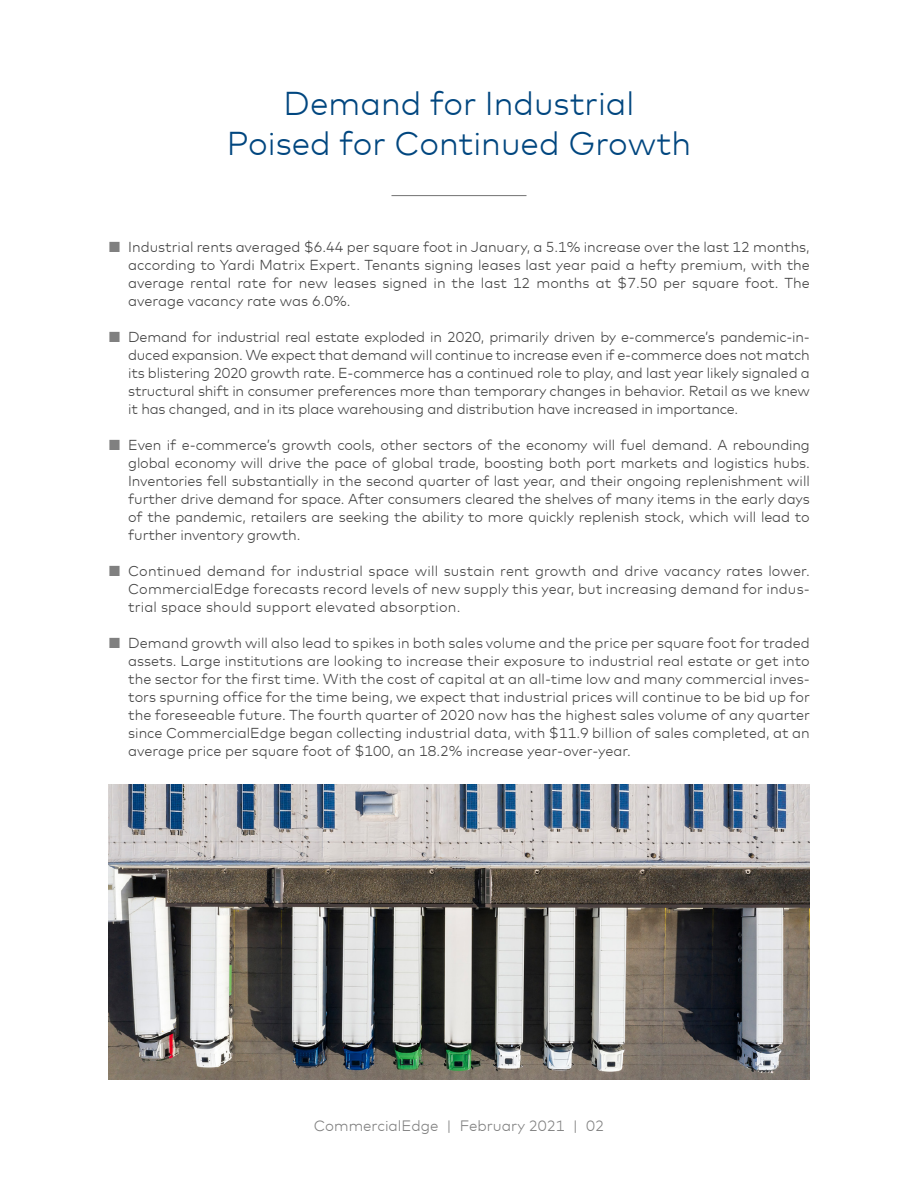
<style>
.page{position:relative;width:918px;height:1188px;background:#fff}
.page>*{position:absolute;margin:0;border:0;box-sizing:border-box;transform-origin:0 0}
.t1{font:300 33px/40.5px "Mark Offc Pro";color:#00467f;text-align:center}
.t2{font:300 15px "Mark Offc Pro";color:#808080}
.t3{font:300 14.4px/18px "Mark Offc Pro";color:#414141;text-align:justify}
.s1{color:#808080}
</style>
<div class="page">
<hr style="left:392px;top:195px;width:134px;height:1px;background:#808080">
<img style="left:108px;top:784px;width:702px;height:296px">
<h1 class="t1" style="left:227px;top:80px;width:466px">Demand for Industrial<br>Poised for Continued Growth</h1>
<p class="t3" style="left:128px;top:237px;width:683px;text-indent:-20px"><span class="s1">■</span> Industrial rents averaged $6.44 per square foot in January, a 5.1% increase over the last 12 months, according to Yardi Matrix Expert. Tenants signing leases last year paid a hefty premium, with the average rental rate for new leases signed in the last 12 months at $7.50 per square foot. The average vacancy rate was 6.0%.</p>
<p class="t3" style="left:128px;top:327px;width:683px;text-indent:-20px"><span class="s1">■</span> Demand for industrial real estate exploded in 2020, primarily driven by e-commerce’s pandemic-in&shy;duced expansion. We expect that demand will continue to increase even if e-commerce does not match its blistering 2020 growth rate. E-commerce has a continued role to play, and last year likely signaled a structural shift in consumer preferences more than temporary changes in behavior. Retail as we knew it has changed, and in its place warehousing and distribution have increased in importance.</p>
<p class="t3" style="left:128px;top:435px;width:683px;text-indent:-20px"><span class="s1">■</span> Even if e-commerce’s growth cools, other sectors of the economy will fuel demand. A rebounding global economy will drive the pace of global trade, boosting both port markets and logistics hubs.<br>Inventories fell substantially in the second quarter of last year, and their ongoing replenishment will further drive demand for space. After consumers cleared the shelves of many items in the early days of the pandemic, retailers are seeking the ability to more quickly replenish stock, which will lead to further inventory growth.</p>
<p class="t3" style="left:128px;top:561px;width:683px;text-indent:-20px"><span class="s1">■</span> Continued demand for industrial space will sustain rent growth and drive vacancy rates lower.<br>CommercialEdge forecasts record levels of new supply this year, but increasing demand for indus&shy;trial space should support elevated absorption.</p>
<p class="t3" style="left:128px;top:633px;width:683px;text-indent:-20px"><span class="s1">■</span> Demand growth will also lead to spikes in both sales volume and the price per square foot for traded assets. Large institutions are looking to increase their exposure to industrial real estate or get into the sector for the first time. With the cost of capital at an all-time low and many commercial inves&shy;tors spurning office for the time being, we expect that industrial prices will continue to be bid up for the foreseeable future. The fourth quarter of 2020 now has the highest sales volume of any quarter since CommercialEdge began collecting industrial data, with $11.9 billion of sales completed, at an average price per square foot of $100, an 18.2% increase year-over-year.</p>
<p class="t2" style="left:314px;top:1115px;width:292px">CommercialEdge | February 2021 | 02</p>
</div>
